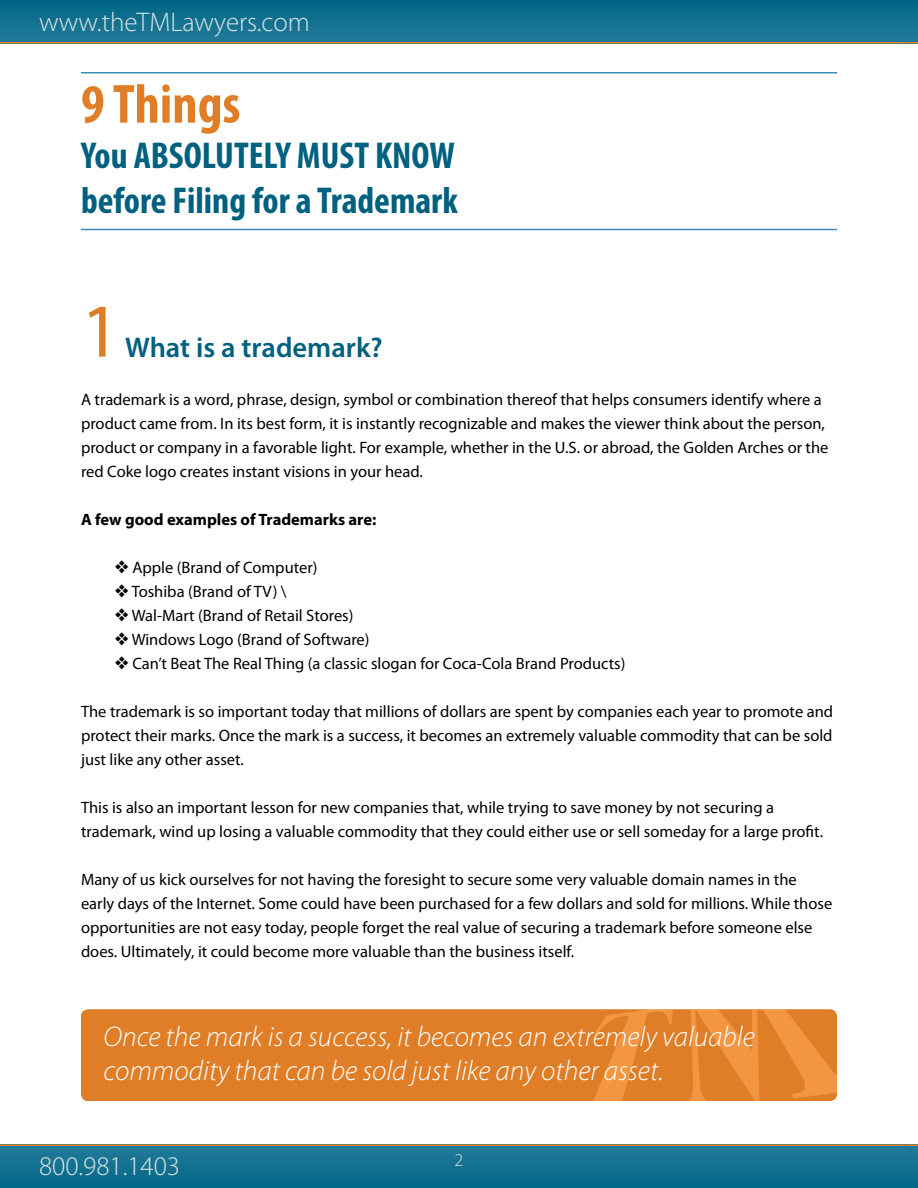
<style>
.page{position:relative;width:918px;height:1188px;background:#fff}
.page>*{position:absolute;margin:0;border:0;box-sizing:border-box;transform-origin:0 0}
.t1{font:76.5px "Myriad Pro";color:#e07e27}
.t2{font:700 condensed 55.5px "Myriad Pro";color:#e07e27}
.t3{font:700 condensed 37.5px/45px "Myriad Pro";color:#00607f}
.t4{font:italic 300 28.5px/34.2px "Myriad Pro";color:#fff}
.t5{font:600 28.5px "Myriad Pro";color:#00607f}
.t6{font:300 27px "Myriad Pro";color:#d8e5e6}
.t7{font:300 18px "Myriad Pro";color:#d8e5e6}
.t8{font:16.5px/24px "Myriad Pro";color:#000}
.t9{font:700 16.5px "Myriad Pro";color:#000}
</style>
<div class="page">
<div style="left:0;top:0;width:918px;height:43px;background:linear-gradient(to bottom,#006685,#247b9a)"></div>
<div style="left:0;top:1145px;width:918px;height:43px;background:linear-gradient(to bottom,#247b9b,#016685)"></div>
<hr style="left:0;top:42px;width:918px;height:1px;background:#e07e27">
<hr style="left:0;top:1145px;width:918px;height:1px;background:#e07e27">
<svg style="left:904px;top:0;width:14px;height:42px"></svg>
<svg style="left:904px;top:1146px;width:14px;height:42px"></svg>
<hr style="left:81px;top:229px;width:756px;height:1px;background:#3691b7">
<hr style="left:81px;top:72px;width:756px;height:2px;background:#3691b7">
<img style="left:81px;top:1009px;width:756px;height:92px;border-radius:7px">
<h3 class="t6" style="left:39px;top:6px;width:273px">www.theTMLawyers.com</h3>
<h2 class="t2" style="left:81px;top:69px;width:161px">9 Things</h2>
<h3 class="t3" style="left:81px;top:132px;width:378px">You ABSOLUTELY MUST KNOW before Filing for a Trademark</h3>
<h1 class="t1" style="left:81px;top:284px;width:41px">1</h1>
<h3 class="t5" style="left:125px;top:329px;width:259px">What is a trademark?</h3>
<p class="t8" style="left:81px;top:387px;width:749px">A trademark is a word, phrase, design, symbol or combination thereof that helps consumers identify where a product came from. In its best form, it is instantly recognizable and makes the viewer think about the person, product or company in a favorable light. For example, whether in the U.S. or abroad, the Golden Arches or the red Coke logo creates instant visions in your head.</p>
<p class="t9" style="left:81px;top:508px;width:297px">A few good examples of Trademarks are:</p>
<p class="t8" style="left:115px;top:555px;width:204px">❖ Apple (Brand of Computer)</p>
<p class="t8" style="left:115px;top:579px;width:173px">❖ Toshiba (Brand of TV) \</p>
<p class="t8" style="left:115px;top:603px;width:240px">❖ Wal-Mart (Brand of Retail Stores)</p>
<p class="t8" style="left:115px;top:627px;width:256px">❖ Windows Logo (Brand of Software)</p>
<p class="t8" style="left:115px;top:651px;width:512px">❖ Can’t Beat The Real Thing (a classic slogan for Coca-Cola Brand Products)</p>
<p class="t8" style="left:81px;top:699px;width:754px;text-align:justify">The trademark is so important today that millions of dollars are spent by companies each year to promote and protect their marks. Once the mark is a success, it becomes an extremely valuable commodity that can be sold just like any other asset.</p>
<p class="t8" style="left:81px;top:795px;width:744px">This is also an important lesson for new companies that, while trying to save money by not securing a trademark, wind up losing a valuable commodity that they could either use or sell someday for a large profit.</p>
<p class="t8" style="left:81px;top:867px;width:753px">Many of us kick ourselves for not having the foresight to secure some very valuable domain names in the early days of the Internet. Some could have been purchased for a few dollars and sold for millions. While those opportunities are not easy today, people forget the real value of securing a trademark before someone else does. Ultimately, it could become more valuable than the business itself.</p>
<h3 class="t4" style="left:104px;top:1019px;width:653px">Once the mark is a success, it becomes an extremely valuable commodity that can be sold just like any other asset.</h3>
<h3 class="t6" style="left:39px;top:1150px;width:143px">800.981.1403</h3>
<p class="t7" style="left:455px;top:1149px;width:10px">2</p>
</div>
